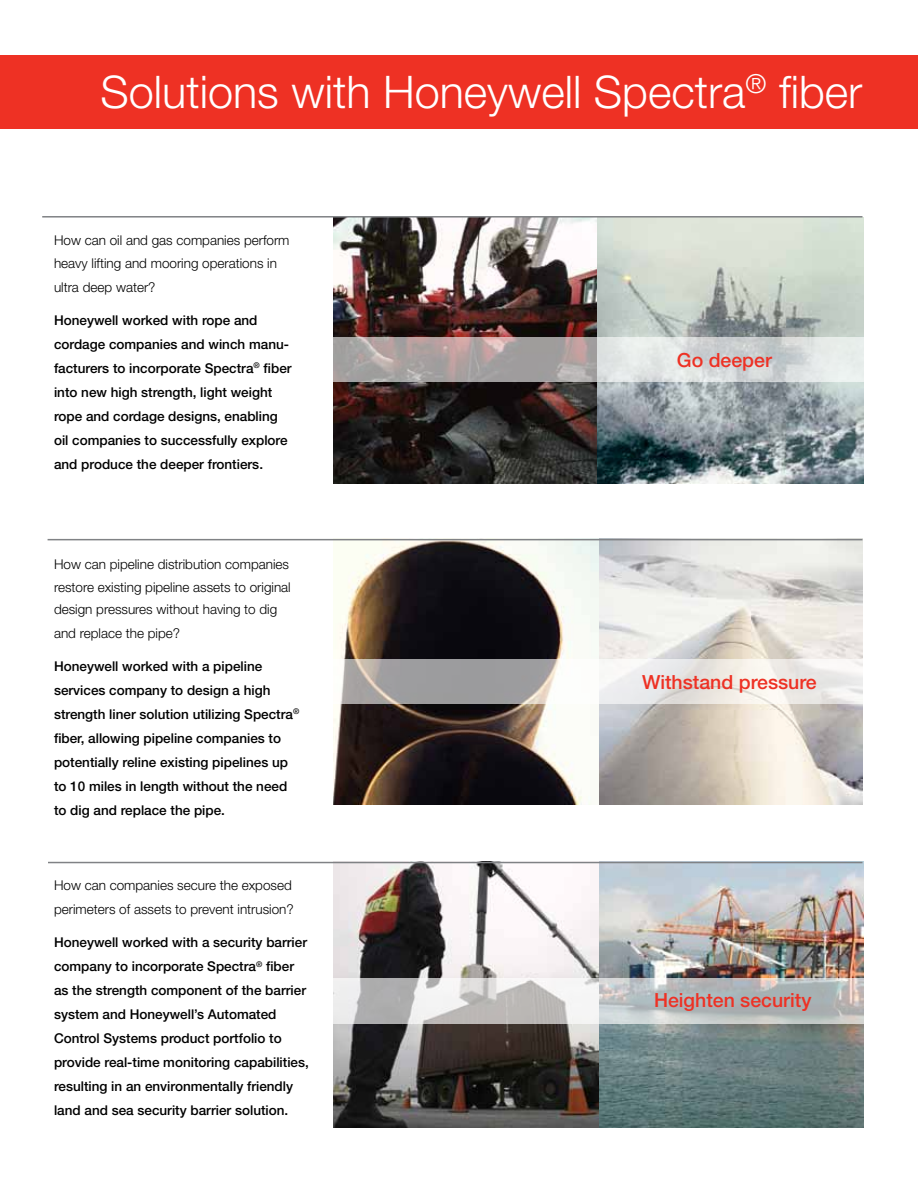
<style>
.page{position:relative;width:918px;height:1188px;background:#fff}
.page>*{position:absolute;margin:0;border:0;box-sizing:border-box;transform-origin:0 0}
.t1{font:300 45px "Helvetica Neue";color:#fff}
.t2{font:500 19.5px "Helvetica Neue";color:#ee3124}
.t3{font:500 13.5px/24px "Helvetica Neue";color:#000}
.t4{font:300 13.5px/22.5px "Helvetica Neue";color:#000}
</style>
<div class="page">
<img style="left:333px;top:862px;width:530px;height:265px">
<img style="left:333px;top:539px;width:530px;height:265px">
<img style="left:333px;top:218px;width:530px;height:265px">
<div style="left:0;top:56px;width:918px;height:73px;background:#ee3124"></div>
<svg style="left:333px;top:337px;width:531px;height:45px;background:#c3c1c0"></svg>
<hr style="left:42px;top:216px;width:820px;height:2px;background:#808285">
<svg style="left:333px;top:659px;width:530px;height:45px"></svg>
<hr style="left:48px;top:539px;width:814px;height:1px;background:#808285">
<svg style="left:333px;top:979px;width:531px;height:45px"></svg>
<hr style="left:48px;top:862px;width:814px;height:1px;background:#808285">
<h1 class="t1" style="left:100px;top:65px;width:763px">Solutions with Honeywell Spectra<sup>®</sup> fiber</h1>
<p class="t4" style="left:54px;top:229px;width:237px">How can oil and gas companies perform heavy lifting and mooring operations in</p>
<p class="t4" style="left:54px;top:276px;width:103px">ultra deep water?</p>
<p class="t3" style="left:54px;top:308px;width:239px">Honeywell worked with rope and cordage companies and winch manu&shy;facturers to incorporate Spectra<sup>®</sup> fiber into new high strength, light weight rope and cordage designs, enabling oil companies to successfully explore and produce the deeper frontiers.</p>
<p class="t4" style="left:54px;top:553px;width:238px">How can pipeline distribution companies restore existing pipeline assets to original design pressures without having to dig</p>
<p class="t4" style="left:54px;top:622px;width:128px">and replace the pipe?</p>
<p class="t3" style="left:54px;top:654px;width:247px">Honeywell worked with a pipeline services company to design a high strength liner solution utilizing Spectra<sup>® </sup>fiber, allowing pipeline companies to potentially reline existing pipelines up to 10 miles in length without the need to dig and replace the pipe.</p>
<p class="t4" style="left:54px;top:873px;width:241px;line-height:24px">How can companies secure the exposed perimeters of assets to prevent intrusion?</p>
<p class="t3" style="left:54px;top:930px;width:256px">Honeywell worked with a security barrier company to incorporate Spectra<sup>®</sup> fiber as the strength component of the barrier system and Honeywell’s Automated Control Systems product portfolio to provide real-time monitoring capabilities, resulting in an environmentally friendly land and sea security barrier solution.</p>
<h2 class="t2" style="left:677px;top:348px;width:97px">Go deeper</h2>
<h2 class="t2" style="left:642px;top:671px;width:176px">Withstand pressure</h2>
<h2 class="t2" style="left:654px;top:989px;width:159px">Heighten security</h2>
</div>
